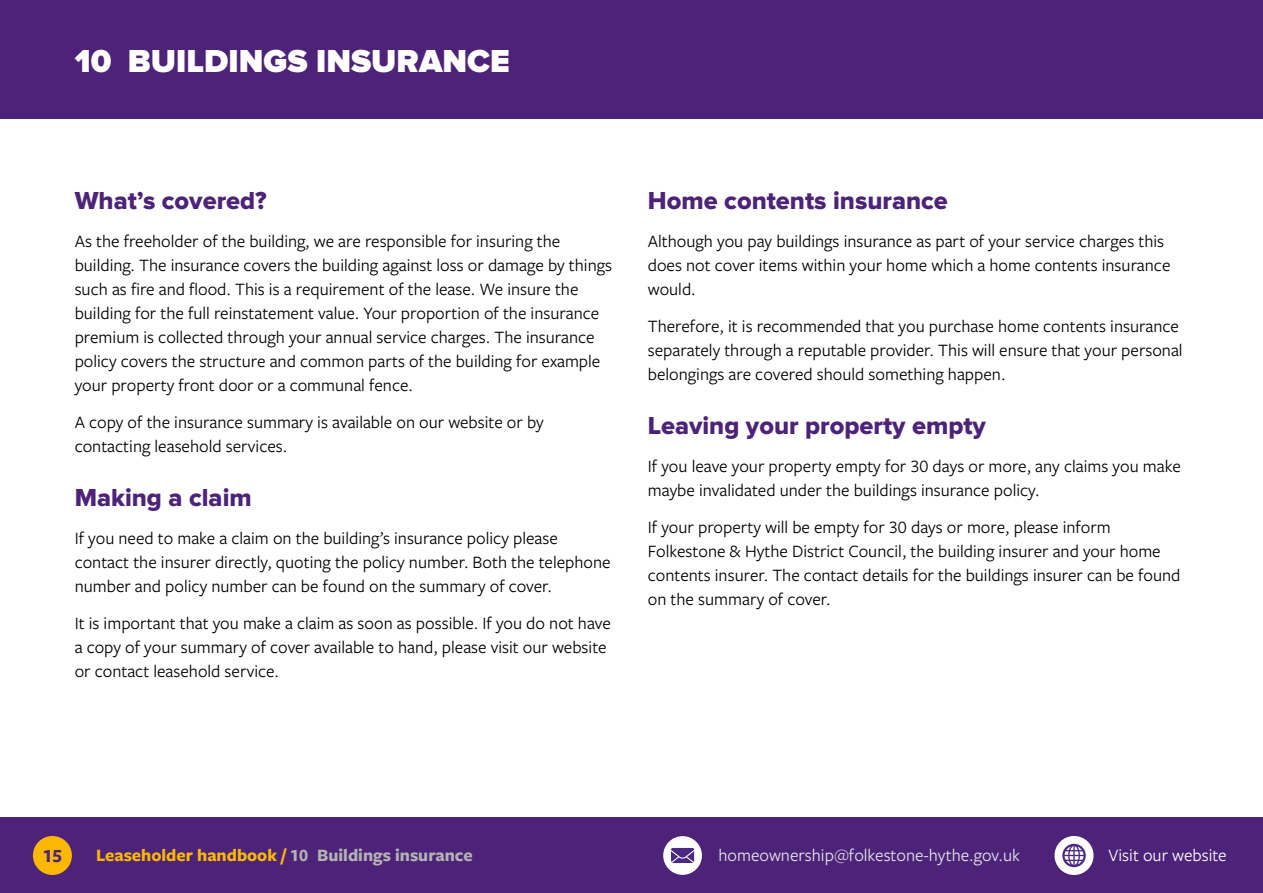
<style>
.page{position:relative;width:1263px;height:893px;background:#fff}
.page>*{position:absolute;margin:0;border:0;box-sizing:border-box;transform-origin:0 0}
.t1{font:900 33px "Proxima Nova";color:#fff}
.t2{font:25.5px "Proxima Nova Extrabld";color:#4d2379}
.t3{font:700 19.5px "Freight Sans Pro";color:#4d2379}
.t4{font:18px/24px "Freight Sans Pro";color:#000}
.t5{font:700 18px "Freight Sans Pro";color:#fbb800}
.t6{font:18px "Freight Sans Pro";color:#e6e6eb}
.t7{font:18px "Freight Sans Pro";color:#fff}
.s1{color:#b3b3b3}
</style>
<div class="page">
<div style="left:0;top:818px;width:1263px;height:75px;background:#4d2379"></div>
<div style="left:33px;top:836px;width:39px;height:39px;background:#fbb800;border-radius:50%"></div>
<div style="left:0;top:0;width:1263px;height:118px;background:#4d2379"></div>
<div style="left:663px;top:836px;width:39px;height:39px;background:#fff;border-radius:50%"></div>
<svg style="left:671px;top:848px;width:23px;height:15px"></svg>
<svg style="left:1054px;top:836px;width:39px;height:39px"></svg>
<h1 class="t1" style="left:75px;top:46px;width:437px">10 BUILDINGS INSURANCE</h1>
<h2 class="t2" style="left:75px;top:189px;width:194px">What’s covered?</h2>
<p class="t4" style="left:75px;top:228px;width:539px">As the freeholder of the building, we are responsible for insuring the building. The insurance covers the building against loss or damage by things such as fire and flood. This is a requirement of the lease. We insure the building for the full reinstatement value. Your proportion of the insurance premium is collected through your annual service charges. The insurance policy covers the structure and common parts of the building for example your property front door or a communal fence.</p>
<p class="t4" style="left:75px;top:409px;width:471px">A copy of the insurance summary is available on our website or by contacting leasehold services.</p>
<h2 class="t2" style="left:75px;top:486px;width:179px">Making a claim</h2>
<p class="t4" style="left:75px;top:525px;width:537px">If you need to make a claim on the building’s insurance policy please contact the insurer directly, quoting the policy number. Both the telephone number and policy number can be found on the summary of cover.</p>
<p class="t4" style="left:75px;top:610px;width:538px">It is important that you make a claim as soon as possible. If you do not have a copy of your summary of cover available to hand, please visit our website or contact leasehold service.</p>
<h2 class="t2" style="left:648px;top:189px;width:302px">Home contents insurance</h2>
<p class="t4" style="left:648px;top:228px;width:524px">Although you pay buildings insurance as part of your service charges this does not cover items within your home which a home contents insurance would.</p>
<p class="t4" style="left:648px;top:313px;width:536px">Therefore, it is recommended that you purchase home contents insurance separately through a reputable provider. This will ensure that your personal belongings are covered should something happen.</p>
<h2 class="t2" style="left:648px;top:414px;width:340px">Leaving your property empty</h2>
<p class="t4" style="left:648px;top:453px;width:534px">If you leave your property empty for 30 days or more, any claims you make maybe invalidated under the buildings insurance policy.</p>
<p class="t4" style="left:648px;top:514px;width:534px">If your property will be empty for 30 days or more, please inform Folkestone &amp; Hythe District Council, the building insurer and your home contents insurer. The contact details for the buildings insurer can be found on the summary of cover.</p>
<p class="t3" style="left:43px;top:842px;width:21px">15</p>
<p class="t5" style="left:96px;top:843px;width:378px">Leaseholder handbook / <span class="s1">10 Buildings insurance</span></p>
<p class="t6" style="left:718px;top:843px;width:303px">homeownership@folkestone-hythe.gov.uk</p>
<p class="t7" style="left:1108px;top:843px;width:120px">Visit our website</p>
</div>
